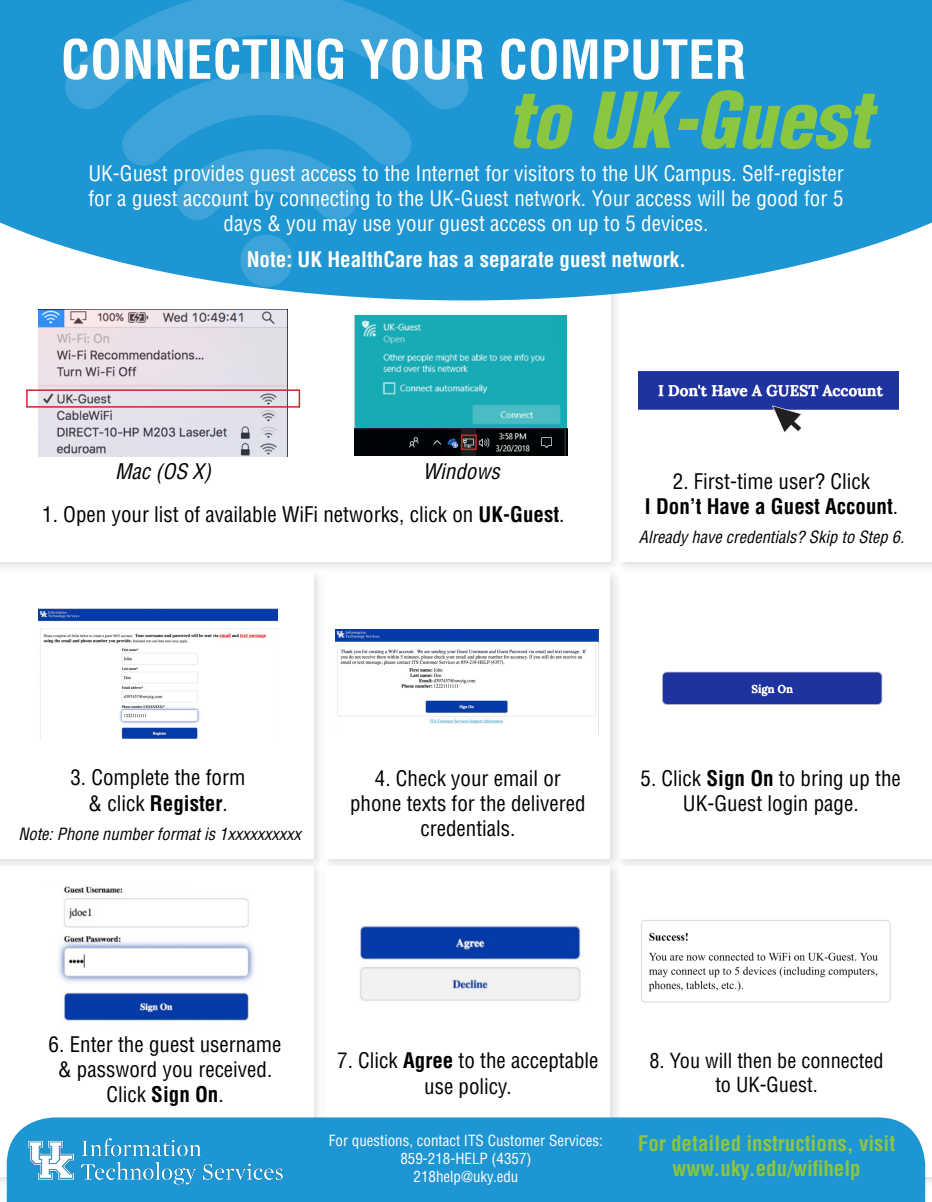
<style>
.page{position:relative;width:932px;height:1202px;background:#fff}
.page>*{position:absolute;margin:0;border:0;box-sizing:border-box;transform-origin:0 0}
.t1{font:italic 900 condensed 75px "Helvetica LT Std";color:#8bc640}
.t2{font:700 condensed 52.5px "Helvetica LT Std";color:#fff}
.t3{font:condensed 21px/25.2px "Helvetica LT Std";color:#000;text-align:center}
.t4{font:condensed 21px/25.2px "Helvetica LT Std";color:#fff;text-align:center}
.t5{font:700 condensed 21px/25.2px "Helvetica LT Std";color:#8bc640;text-align:center}
.t6{font:700 condensed 21px "Helvetica LT Std";color:#fff}
.t7{font:italic condensed 21px "Helvetica LT Std";color:#000}
.t8{font:condensed 20.25px/24.3px "Helvetica LT Std";color:#000;text-align:center}
.t9{font:italic condensed 16.5px "Helvetica LT Std";color:#000}
.t10{font:condensed 15px "Helvetica LT Std";color:#fff}
.s1{font-weight:700}
</style>
<div class="page">
<div style="left:320px;top:860px;width:301px;height:328px;background:#231f20;opacity:.15"></div>
<div style="left:325px;top:865px;width:285px;height:311px;background:#fff"></div>
<div style="left:619px;top:865px;width:313px;height:311px;background:#fff"></div>
<div style="left:614px;top:568px;width:318px;height:301px;background:#231f20;opacity:.15"></div>
<div style="left:619px;top:573px;width:313px;height:285px;background:#fff"></div>
<div style="left:320px;top:568px;width:301px;height:301px;background:#231f20;opacity:.15"></div>
<div style="left:325px;top:573px;width:285px;height:285px;background:#fff"></div>
<div style="left:0;top:568px;width:325px;height:301px;background:#231f20;opacity:.15"></div>
<div style="left:0;top:573px;width:313px;height:285px;background:#fff"></div>
<div style="left:0;top:198px;width:621px;height:375px;background:#231f20;opacity:.15"></div>
<div style="left:0;top:203px;width:610px;height:359px;background:#fff"></div>
<div style="left:614px;top:198px;width:318px;height:375px;background:#231f20;opacity:.15"></div>
<div style="left:619px;top:203px;width:313px;height:359px;background:#fff"></div>
<svg style="left:0;top:0;width:932px;height:300px;background:#37a2d8"></svg>
<svg style="left:239px;top:235px;width:55px;height:52px;background:#35a0d6"></svg>
<svg style="left:65px;top:0;width:403px;height:220px;background:#2b9cd5"></svg>
<div style="left:7px;top:1117px;width:918px;height:85px;background:#1e96d3"></div>
<img style="left:39px;top:309px;width:248px;height:147px">
<img style="left:355px;top:315px;width:212px;height:141px">
<img style="left:638px;top:371px;width:260px;height:39px">
<img style="left:38px;top:608px;width:239px;height:133px">
<img style="left:335px;top:629px;width:263px;height:95px">
<img style="left:662px;top:671px;width:221px;height:34px">
<img style="left:58px;top:884px;width:196px;height:137px">
<img style="left:358px;top:925px;width:223px;height:76px">
<img style="left:641px;top:920px;width:250px;height:83px">
<img style="left:22px;top:1132px;width:265px;height:54px">
<svg style="left:772px;top:405px;width:30px;height:28px"></svg>
<div style="left:26px;top:389px;width:274px;height:18px;border:2px solid #d1232a"></div>
<div style="left:461px;top:434px;width:16px;height:16px;border:2px solid #d1232a"></div>
<p class="t2" style="left:61px;top:27px;width:687px">CONNECTING YOUR COMPUTER</p>
<p class="t1" style="left:506px;top:73px;width:366px">to UK-Guest</p>
<p class="t4" style="left:88px;top:161px;width:756px">UK-Guest provides guest access to the Internet for visitors to the UK Campus. Self-register for a guest account by connecting to the UK-Guest network. Your access will be good for 5 days &amp; you may use your guest access on up to 5 devices.</p>
<p class="t6" style="left:247px;top:246px;width:441px">Note: UK HealthCare has a separate guest network.</p>
<p class="t7" style="left:115px;top:458px;width:97px">Mac (OS X)</p>
<p class="t7" style="left:423px;top:458px;width:78px">Windows</p>
<p class="t3" style="left:42px;top:502px;width:523px">1. Open your list of available WiFi networks, click on <span class="s1">UK-Guest</span>.</p>
<p class="t3" style="left:645px;top:468px;width:255px">2. First-time user? Click<br><span class="s1">I Don’t Have a Guest Account</span>.</p>
<p class="t9" style="left:639px;top:527px;width:267px">Already have credentials? Skip to Step 6.</p>
<p class="t3" style="left:70px;top:765px;width:176px">3. Complete the form &amp; click <span class="s1">Register</span>.</p>
<p class="t9" style="left:18px;top:823px;width:284px">Note: Phone number format is 1xxxxxxxxxx</p>
<p class="t3" style="left:350px;top:765px;width:237px">4. Check your email or phone texts for the delivered credentials.</p>
<p class="t3" style="left:640px;top:765px;width:262px">5. Click <span class="s1">Sign On</span> to bring up the<br>UK-Guest login page.</p>
<p class="t3" style="left:49px;top:1031px;width:234px">6. Enter the guest username &amp; password you received.</p>
<p class="t3" style="left:106px;top:1081px;width:119px">Click <span class="s1">Sign On</span>.</p>
<p class="t3" style="left:337px;top:1048px;width:263px">7. Click <span class="s1">Agree</span> to the acceptable use policy.</p>
<p class="t8" style="left:649px;top:1048px;width:235px">8. You will then be connected to UK-Guest.</p>
<p class="t10" style="left:329px;top:1131px;width:275px">For questions, contact ITS Customer Services:</p>
<p class="t10" style="left:400px;top:1149px;width:133px">859-218-HELP (4357)</p>
<p class="t10" style="left:413px;top:1167px;width:106px">218help@uky.edu</p>
<p class="t5" style="left:638px;top:1130px;width:259px">For detailed instructions, visit www.uky.edu/wifihelp</p>
</div>
